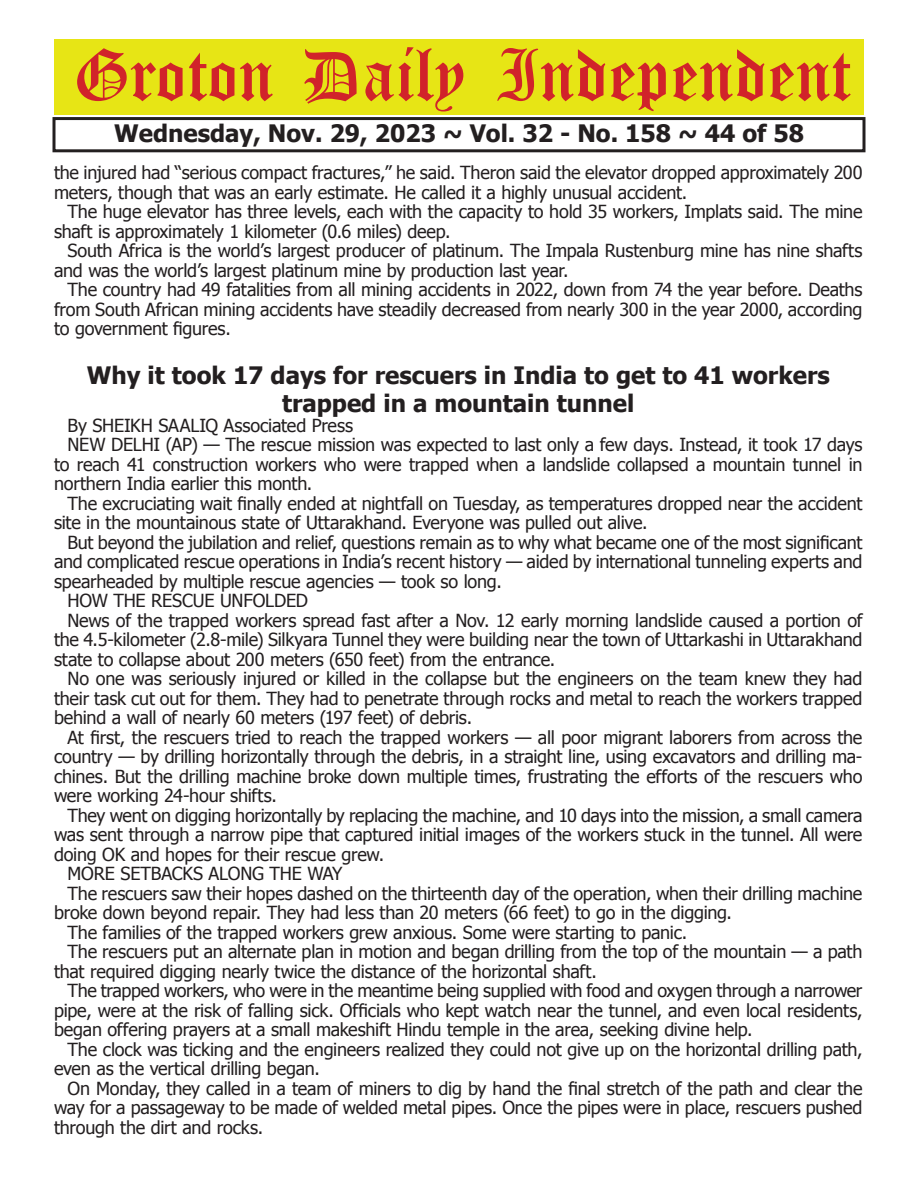
<style>
.page{position:relative;width:918px;height:1188px;background:#fff}
.page>*{position:absolute;margin:0;border:0;box-sizing:border-box;transform-origin:0 0}
.t1{font:54px "Old English Five";color:#d1232a}
.t2{font:700 24px/28.8px "Tahoma";color:#231f20;text-align:center}
.t3{font:18px/19.5px "Tahoma";letter-spacing:-.015em;color:#231f20}
</style>
<div class="page">
<div style="left:52px;top:117px;width:814px;height:35px;border:3px solid #231f20"></div>
<div style="left:54px;top:40px;width:810px;height:75px;background:#e7e515"></div>
<h1 class="t1" style="left:73px;top:50px;width:779px">Groton Daily Independent</h1>
<h2 class="t2" style="left:114px;top:117px;width:691px">Wednesday, Nov. 29, 2023 ~ Vol. 32 - No. 158 ~ 44 of 58</h2>
<p class="t3" style="left:54px;top:162px;width:810px">the injured had “serious compact fractures,” he said. Theron said the elevator dropped approximately 200 meters, though that was an early estimate. He called it a highly unusual accident.</p>
<p class="t3" style="left:54px;top:201px;width:810px;text-indent:14px">The huge elevator has three levels, each with the capacity to hold 35 workers, Implats said. The mine shaft is approximately 1 kilometer (0.6 miles) deep.</p>
<p class="t3" style="left:54px;top:240px;width:810px;text-indent:14px">South Africa is the world’s largest producer of platinum. The Impala Rustenburg mine has nine shafts and was the world’s largest platinum mine by production last year.</p>
<p class="t3" style="left:54px;top:279px;width:810px;text-align:justify;text-indent:14px">The country had 49 fatalities from all mining accidents in 2022, down from 74 the year before. Deaths from South African mining accidents have steadily decreased from nearly 300 in the year 2000, according to government figures.</p>
<h2 class="t2" style="left:87px;top:359px;width:745px">Why it took 17 days for rescuers in India to get to 41 workers trapped in a mountain tunnel</h2>
<p class="t3" style="left:68px;top:415px;width:287px">By SHEIKH SAALIQ Associated Press</p>
<p class="t3" style="left:68px;top:434px;width:796px">NEW DELHI (AP) — The rescue mission was expected to last only a few days. Instead, it took 17 days</p>
<p class="t3" style="left:54px;top:454px;width:810px">to reach 41 construction workers who were trapped when a landslide collapsed a mountain tunnel in</p>
<p class="t3" style="left:54px;top:473px;width:260px">northern India earlier this month.</p>
<p class="t3" style="left:68px;top:493px;width:797px">The excruciating wait finally ended at nightfall on Tuesday, as temperatures dropped near the accident</p>
<p class="t3" style="left:54px;top:512px;width:595px">site in the mountainous state of Uttarakhand. Everyone was pulled out alive.</p>
<p class="t3" style="left:68px;top:532px;width:796px">But beyond the jubilation and relief, questions remain as to why what became one of the most significant</p>
<p class="t3" style="left:54px;top:551px;width:810px">and complicated rescue operations in India’s recent history — aided by international tunneling experts and</p>
<p class="t3" style="left:54px;top:571px;width:449px">spearheaded by multiple rescue agencies — took so long.</p>
<p class="t3" style="left:68px;top:590px;width:242px">HOW THE RESCUE UNFOLDED</p>
<p class="t3" style="left:68px;top:610px;width:797px">News of the trapped workers spread fast after a Nov. 12 early morning landslide caused a portion of</p>
<p class="t3" style="left:54px;top:629px;width:810px">the 4.5-kilometer (2.8-mile) Silkyara Tunnel they were building near the town of Uttarkashi in Uttarakhand</p>
<p class="t3" style="left:54px;top:649px;width:503px">state to collapse about 200 meters (650 feet) from the entrance.</p>
<p class="t3" style="left:68px;top:668px;width:796px">No one was seriously injured or killed in the collapse but the engineers on the team knew they had</p>
<p class="t3" style="left:54px;top:688px;width:810px">their task cut out for them. They had to penetrate through rocks and metal to reach the workers trapped</p>
<p class="t3" style="left:54px;top:707px;width:420px">behind a wall of nearly 60 meters (197 feet) of debris.</p>
<p class="t3" style="left:68px;top:727px;width:796px">At first, the rescuers tried to reach the trapped workers — all poor migrant laborers from across the</p>
<p class="t3" style="left:54px;top:746px;width:810px">country — by drilling horizontally through the debris, in a straight line, using excavators and drilling ma-</p>
<p class="t3" style="left:54px;top:766px;width:810px">chines. But the drilling machine broke down multiple times, frustrating the efforts of the rescuers who</p>
<p class="t3" style="left:54px;top:785px;width:224px">were working 24-hour shifts.</p>
<p class="t3" style="left:68px;top:805px;width:797px">They went on digging horizontally by replacing the machine, and 10 days into the mission, a small camera</p>
<p class="t3" style="left:54px;top:824px;width:810px">was sent through a narrow pipe that captured initial images of the workers stuck in the tunnel. All were</p>
<p class="t3" style="left:54px;top:844px;width:332px">doing OK and hopes for their rescue grew.</p>
<p class="t3" style="left:68px;top:863px;width:276px">MORE SETBACKS ALONG THE WAY</p>
<p class="t3" style="left:68px;top:883px;width:796px">The rescuers saw their hopes dashed on the thirteenth day of the operation, when their drilling machine</p>
<p class="t3" style="left:54px;top:902px;width:680px">broke down beyond repair. They had less than 20 meters (66 feet) to go in the digging.</p>
<p class="t3" style="left:68px;top:922px;width:621px">The families of the trapped workers grew anxious. Some were starting to panic.</p>
<p class="t3" style="left:68px;top:941px;width:796px">The rescuers put an alternate plan in motion and began drilling from the top of the mountain — a path</p>
<p class="t3" style="left:54px;top:961px;width:544px">that required digging nearly twice the distance of the horizontal shaft.</p>
<p class="t3" style="left:68px;top:980px;width:796px">The trapped workers, who were in the meantime being supplied with food and oxygen through a narrower</p>
<p class="t3" style="left:54px;top:1000px;width:810px">pipe, were at the risk of falling sick. Officials who kept watch near the tunnel, and even local residents,</p>
<p class="t3" style="left:54px;top:1019px;width:700px">began offering prayers at a small makeshift Hindu temple in the area, seeking divine help.</p>
<p class="t3" style="left:68px;top:1039px;width:797px">The clock was ticking and the engineers realized they could not give up on the horizontal drilling path,</p>
<p class="t3" style="left:54px;top:1058px;width:267px">even as the vertical drilling began.</p>
<p class="t3" style="left:68px;top:1078px;width:797px">On Monday, they called in a team of miners to dig by hand the final stretch of the path and clear the</p>
<p class="t3" style="left:54px;top:1097px;width:810px">way for a passageway to be made of welded metal pipes. Once the pipes were in place, rescuers pushed</p>
<p class="t3" style="left:54px;top:1117px;width:211px">through the dirt and rocks.</p>
</div>
